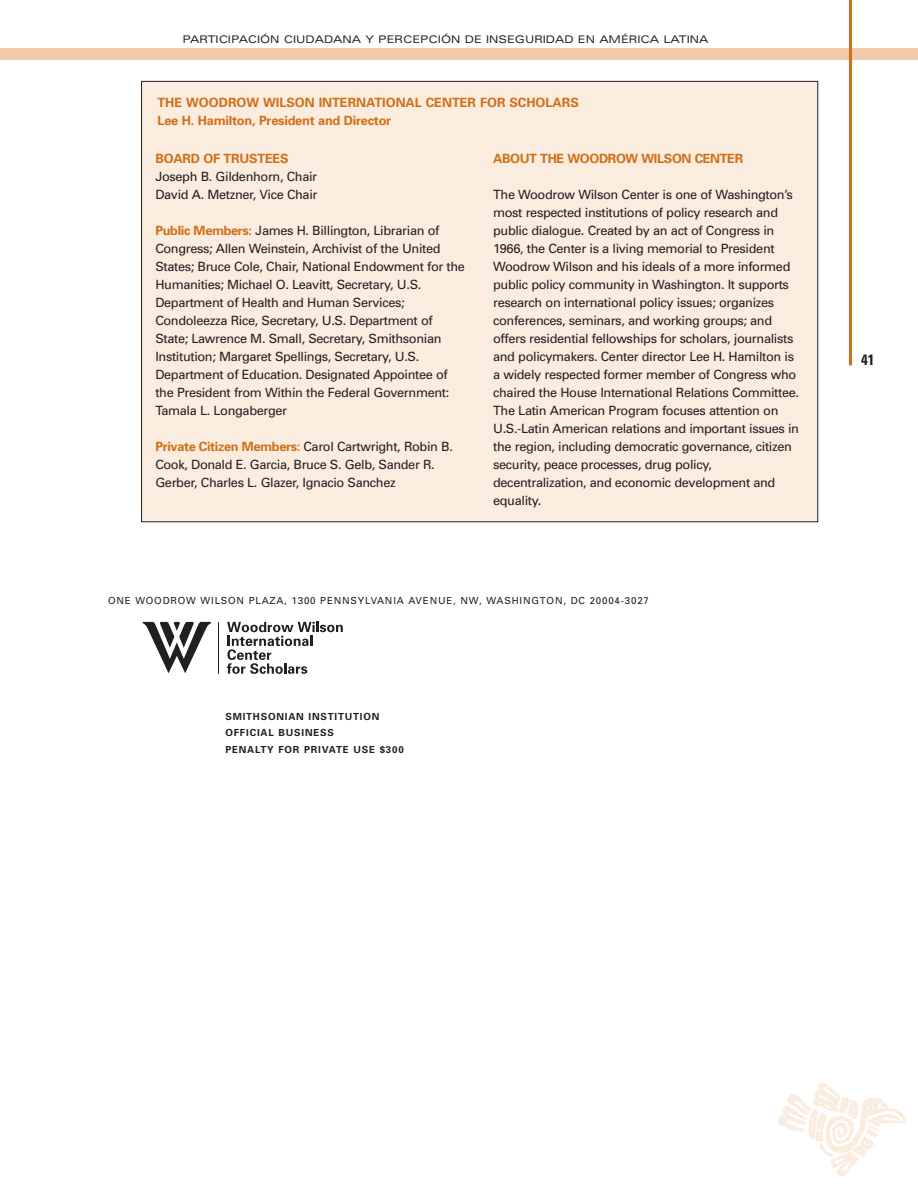
<style>
.page{position:relative;width:918px;height:1188px;background:#fff}
.page>*{position:absolute;margin:0;border:0;box-sizing:border-box;transform-origin:0 0}
.t1{font:700 condensed 15px "Univers";color:#231f20}
.t2{font:12.75px/18px "Univers";letter-spacing:-.03em;color:#231f20}
.t3{font:700 12.75px/18px "Univers";letter-spacing:-.015em;color:#d06f18}
.t4{font:expanded 10.5px "Univers";color:#231f20}
.t5{font:9.75px "Univers";letter-spacing:.085em;color:#231f20}
.t6{font:700 9.75px/16.5px "Univers";letter-spacing:.085em;color:#231f20}
.s1{font-weight:700;color:#d06f18}
</style>
<div class="page">
<img style="left:778px;top:1083px;width:129px;height:93px">
<div style="left:0;top:48px;width:918px;height:12px;background:#f1caa9"></div>
<hr style="left:849px;top:0;width:3px;height:365px;background:#d06f18">
<div style="left:142px;top:81px;width:676px;height:441px;background:#faeddf"></div>
<svg style="left:227px;top:622px;width:116px;height:52px"></svg>
<hr style="left:218px;top:622px;width:1px;height:52px;background:#231f20">
<svg style="left:143px;top:622px;width:68px;height:51px"></svg>
<p class="t4" style="left:183px;top:35px;width:527px">PARTICIPACIÓN CIUDADANA Y PERCEPCIÓN DE INSEGURIDAD EN AMÉRICA LATINA</p>
<p class="t3" style="left:158px;top:94px;width:423px">THE WOODROW WILSON INTERNATIONAL CENTER FOR SCHOLARS<br>Lee H. Hamilton, President and Director</p>
<p class="t3" style="left:155px;top:151px;width:135px">BOARD OF TRUSTEES</p>
<p class="t2" style="left:155px;top:169px;width:164px">Joseph B. Gildenhorn, Chair<br>David A. Metzner, Vice Chair</p>
<p class="t2" style="left:155px;top:223px;width:311px"><span class="s1">Public Members:</span> James H. Billington, Librarian of Congress; Allen Weinstein, Archivist of the United States; Bruce Cole, Chair, National Endowment for the Humanities; Michael O. Leavitt, Secretary, U.S.<br>Department of Health and Human Services; Condoleezza Rice, Secretary, U.S. Department of State; Lawrence M. Small, Secretary, Smithsonian Institution; Margaret Spellings, Secretary, U.S.<br>Department of Education. Designated Appointee of the President from Within the Federal Government:<br>Tamala L. Longaberger</p>
<p class="t2" style="left:155px;top:439px;width:299px"><span class="s1">Private Citizen Members:</span> Carol Cartwright, Robin B.<br>Cook, Donald E. Garcia, Bruce S. Gelb, Sander R.<br>Gerber, Charles L. Glazer, Ignacio Sanchez</p>
<p class="t3" style="left:493px;top:151px;width:252px">ABOUT THE WOODROW WILSON CENTER</p>
<p class="t2" style="left:493px;top:187px;width:307px">The Woodrow Wilson Center is one of Washington’s most respected institutions of policy research and public dialogue. Created by an act of Congress in 1966, the Center is a living memorial to President Woodrow Wilson and his ideals of a more informed public policy community in Washington. It supports research on international policy issues; organizes conferences, seminars, and working groups; and offers residential fellowships for scholars, journalists and policymakers. Center director Lee H. Hamilton is a widely respected former member of Congress who chaired the House International Relations Committee.<br>The Latin American Program focuses attention on U.S.-Latin American relations and important issues in the region, including democratic governance, citizen security, peace processes, drug policy, decentralization, and economic development and equality.</p>
<p class="t5" style="left:108px;top:597px;width:543px">ONE WOODROW WILSON PLAZA, 1300 PENNSYLVANIA AVENUE, NW, WASHINGTON, DC 20004-3027</p>
<p class="t6" style="left:225px;top:709px;width:180px">SMITHSONIAN INSTITUTION<br>OFFICIAL BUSINESS<br>PENALTY FOR PRIVATE USE $300</p>
<p class="t1" style="left:861px;top:354px;width:15px">41</p>
</div>
